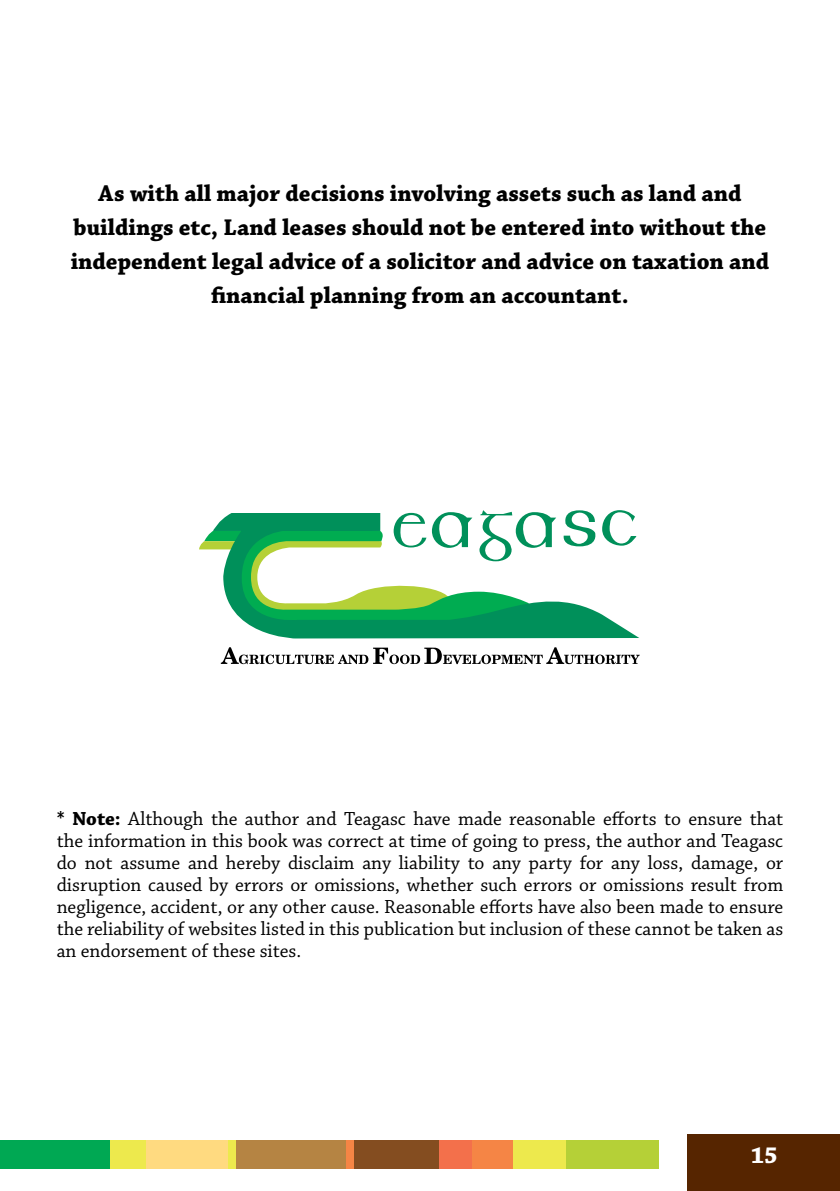
<style>
.page{position:relative;width:840px;height:1191px;background:#fff}
.page>*{position:absolute;margin:0;border:0;box-sizing:border-box;transform-origin:0 0}
.heading_4{font:700 24px/34px "Chaparral Pro";color:#000;text-align:center}
.t1{font:700 24px "Chaparral Pro";color:#fff}
.heading_4-2{font:20px/22px "Chaparral Pro";color:#000;text-align:justify}
.s1{font-weight:700}
</style>
<div class="page">
<div style="left:687px;top:1134px;width:152px;height:57px;background:#562500"></div>
<div style="left:0;top:1140px;width:110px;height:28px;background:#00a853"></div>
<div style="left:145px;top:1140px;width:83px;height:28px;background:#ffda80"></div>
<div style="left:110px;top:1140px;width:35px;height:28px;background:#ede94d"></div>
<div style="left:235px;top:1140px;width:111px;height:28px;background:#b58443"></div>
<div style="left:228px;top:1140px;width:7px;height:28px;background:#ede94d"></div>
<div style="left:353px;top:1140px;width:86px;height:28px;background:#844d20"></div>
<div style="left:346px;top:1140px;width:8px;height:28px;background:#f58545"></div>
<div style="left:471px;top:1140px;width:42px;height:28px;background:#f58545"></div>
<div style="left:439px;top:1140px;width:33px;height:28px;background:#f3704b"></div>
<div style="left:564px;top:1140px;width:94px;height:28px;background:#b5d037"></div>
<div style="left:512px;top:1140px;width:53px;height:28px;background:#ede94d"></div>
<svg style="left:249px;top:536px;width:390px;height:102px;background:#1c9c6c"></svg>
<svg style="left:199px;top:510px;width:437px;height:115px"></svg>
<svg style="left:221px;top:647px;width:418px;height:17px"></svg>
<p class="heading_4" style="left:71px;top:177px;width:699px">As with all major decisions involving assets such as land and buildings etc, Land leases should not be entered into without the independent legal advice of a solicitor and advice on taxation and financial planning from an accountant.</p>
<p class="heading_4-2" style="left:57px;top:808px;width:727px"><span class="s1">* Note:</span> Although the author and Teagasc have made reasonable efforts to ensure that the information in this book was correct at time of going to press, the author and Teagasc do not assume and hereby disclaim any liability to any party for any loss, damage, or disruption caused by errors or omissions, whether such errors or omissions result from negligence, accident, or any other cause. Reasonable efforts have also been made to ensure the reliability of websites listed in this publication but inclusion of these cannot be taken as an endorsement of these sites.</p>
<p class="t1" style="left:750px;top:1141px;width:29px">15</p>
</div>
